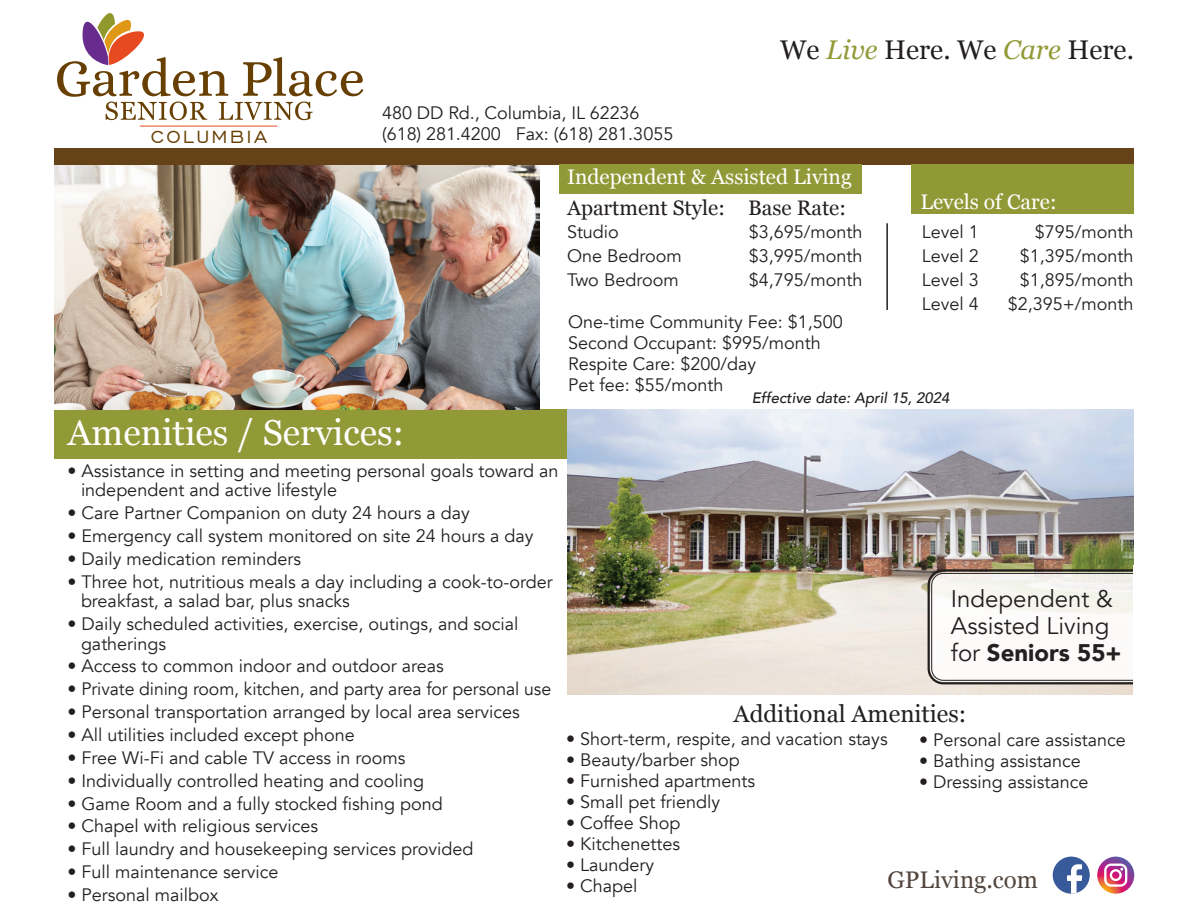
<style>
.page{position:relative;width:1188px;height:918px;background:#fff}
.page>*{position:absolute;margin:0;border:0;box-sizing:border-box;transform-origin:0 0}
.t1{font:36px "Georgia";color:#fff}
.t2{font:27px "Georgia";color:#231f20}
.t3{font:24px/27px "Avenir";color:#231f20}
.t4{font:24px "Georgia";color:#231f20}
.t5{font:24px "Georgia";color:#53463f}
.t6{font:22.35px "Engravers Gothic BT";letter-spacing:.1em;color:#673f03}
.t7{font:21px "Georgia";color:#fff}
.t8{font:21px "Georgia";color:#231f20}
.t9{font:18px/19.5px "Avenir";color:#231f20}
.t10{font:italic 500 15px "Avenir";color:#231f20}
.s1{font-style:italic;color:#929a38}
.s2{font-weight:900}
</style>
<div class="page">
<div style="left:54px;top:410px;width:513px;height:49px;background:#929a38"></div>
<img style="left:567px;top:410px;width:567px;height:284px">
<img style="left:54px;top:165px;width:486px;height:245px">
<div style="left:54px;top:148px;width:1080px;height:17px;background:#664218"></div>
<svg style="left:926px;top:568px;width:208px;height:118px"></svg>
<div style="left:912px;top:165px;width:222px;height:49px;background:#919937"></div>
<div style="left:559px;top:165px;width:303px;height:29px;background:#919937"></div>
<hr style="left:886px;top:223px;width:2px;height:87px;background:#231f20">
<svg style="left:57px;top:13px;width:306px;height:107px"></svg>
<hr style="left:140px;top:126px;width:137px;height:1px;background:#e74a20">
<div style="left:1053px;top:857px;width:37px;height:37px;background:#395a9a;border-radius:50%"></div>
<svg style="left:1067px;top:864px;width:15px;height:30px"></svg>
<svg style="left:1097px;top:857px;width:37px;height:37px"></svg>
<svg style="left:1104px;top:864px;width:23px;height:23px"></svg>
<p class="t9" style="left:382px;top:103px;width:259px">480 DD Rd., Columbia, IL 62236</p>
<p class="t6" style="left:151px;top:125px;width:118px">COLUMBIA</p>
<p class="t9" style="left:382px;top:125px;width:293px">(618) 281.4200 Fax: (618) 281.3055</p>
<h2 class="t2" style="left:780px;top:30px;width:355px">We <span class="s1">Live</span> Here. We <span class="s1">Care</span> Here.</h2>
<p class="t7" style="left:567px;top:162px;width:286px">Independent &amp; Assisted Living</p>
<p class="t8" style="left:567px;top:192px;width:159px">Apartment Style:</p>
<p class="t7" style="left:920px;top:186px;width:138px">Levels of Care:</p>
<p class="t8" style="left:748px;top:192px;width:99px">Base Rate:</p>
<h1 class="t1" style="left:68px;top:407px;width:338px">Amenities / Services:</h1>
<p class="t9" style="left:81px;top:461px;width:479px;text-indent:-14px">• Assistance in setting and meeting personal goals toward an independent and active lifestyle</p>
<p class="t9" style="left:68px;top:504px;width:404px">• Care Partner Companion on duty 24 hours a day</p>
<p class="t9" style="left:68px;top:526px;width:468px">• Emergency call system monitored on site 24 hours a day</p>
<p class="t9" style="left:68px;top:549px;width:235px">• Daily medication reminders</p>
<p class="t9" style="left:81px;top:572px;width:473px;text-indent:-14px">• Three hot, nutritious meals a day including a cook-to-order breakfast, a salad bar, plus snacks</p>
<p class="t9" style="left:81px;top:614px;width:439px;text-indent:-14px">• Daily scheduled activities, exercise, outings, and social gatherings</p>
<p class="t9" style="left:68px;top:657px;width:378px">• Access to common indoor and outdoor areas</p>
<p class="t9" style="left:68px;top:680px;width:485px">• Private dining room, kitchen, and party area for personal use</p>
<p class="t9" style="left:68px;top:703px;width:454px">• Personal transportation arranged by local area services</p>
<p class="t9" style="left:68px;top:725px;width:289px">• All utilities included except phone</p>
<p class="t9" style="left:68px;top:748px;width:340px">• Free Wi-Fi and cable TV access in rooms</p>
<p class="t9" style="left:68px;top:771px;width:358px">• Individually controlled heating and cooling</p>
<p class="t9" style="left:68px;top:794px;width:377px">• Game Room and a fully stocked fishing pond</p>
<p class="t9" style="left:68px;top:817px;width:252px">• Chapel with religious services</p>
<p class="t9" style="left:68px;top:840px;width:408px">• Full laundry and housekeeping services provided</p>
<p class="t9" style="left:68px;top:862px;width:213px">• Full maintenance service</p>
<p class="t9" style="left:68px;top:885px;width:153px">• Personal mailbox</p>
<p class="t9" style="left:922px;top:223px;width:59px">Level 1</p>
<p class="t9" style="left:1035px;top:223px;width:100px">$795/month</p>
<p class="t9" style="left:922px;top:247px;width:59px">Level 2</p>
<p class="t9" style="left:1020px;top:247px;width:115px">$1,395/month</p>
<p class="t9" style="left:922px;top:271px;width:59px">Level 3</p>
<p class="t9" style="left:1020px;top:271px;width:115px">$1,895/month</p>
<p class="t9" style="left:922px;top:295px;width:59px">Level 4</p>
<p class="t9" style="left:1008px;top:295px;width:127px">$2,395+/month</p>
<p class="t9" style="left:567px;top:223px;width:53px">Studio</p>
<p class="t9" style="left:749px;top:223px;width:115px">$3,695/month</p>
<p class="t9" style="left:567px;top:247px;width:116px">One Bedroom</p>
<p class="t9" style="left:749px;top:247px;width:115px">$3,995/month</p>
<p class="t9" style="left:567px;top:271px;width:113px">Two Bedroom</p>
<p class="t9" style="left:749px;top:271px;width:115px">$4,795/month</p>
<p class="t9" style="left:568px;top:312px;width:276px;line-height:21px">One-time Community Fee: $1,500<br>Second Occupant: $995/month<br>Respite Care: $200/day<br>Pet fee: $55/month</p>
<p class="t10" style="left:752px;top:389px;width:199px">Effective date: April 15, 2024</p>
<h3 class="t3" style="left:951px;top:586px;width:172px">Independent &amp;<br>Assisted Living for <span class="s2">Seniors 55+</span></h3>
<h3 class="t4" style="left:734px;top:696px;width:234px">Additional Amenities:</h3>
<p class="t9" style="left:566px;top:729px;width:323px">• Short-term, respite, and vacation stays</p>
<p class="t9" style="left:566px;top:750px;width:175px">• Beauty/barber shop</p>
<p class="t9" style="left:566px;top:771px;width:190px">• Furnished apartments</p>
<p class="t9" style="left:566px;top:792px;width:155px">• Small pet friendly</p>
<p class="t9" style="left:566px;top:813px;width:116px">• Coffee Shop</p>
<p class="t9" style="left:566px;top:834px;width:115px">• Kitchenettes</p>
<p class="t9" style="left:566px;top:855px;width:90px">• Laundery</p>
<p class="t9" style="left:566px;top:876px;width:73px">• Chapel</p>
<p class="t9" style="left:919px;top:730px;width:208px">• Personal care assistance</p>
<p class="t9" style="left:919px;top:751px;width:163px">• Bathing assistance</p>
<p class="t9" style="left:919px;top:772px;width:171px">• Dressing assistance</p>
<h3 class="t5" style="left:887px;top:862px;width:152px">GPLiving.com</h3>
</div>
